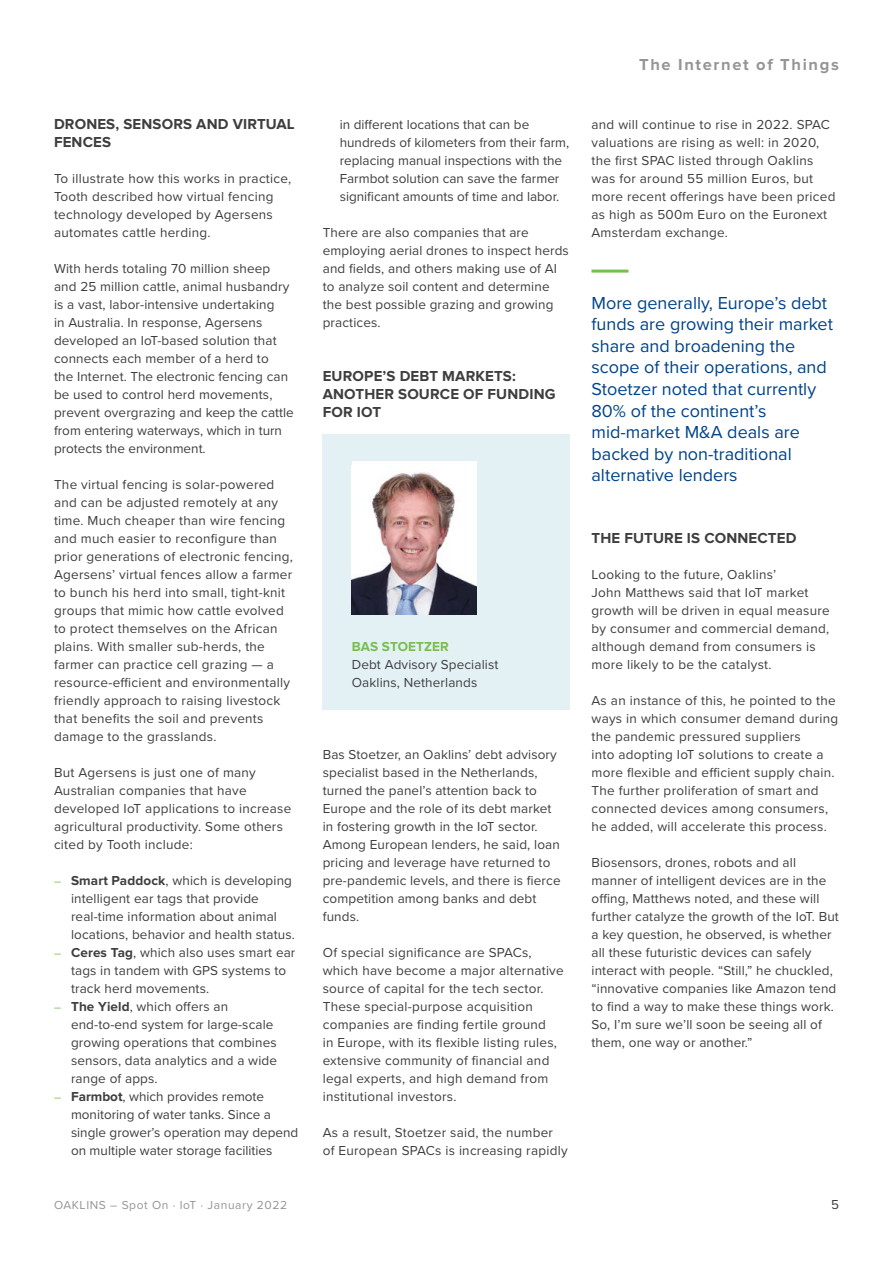
<style>
.page{position:relative;width:893px;height:1263px;background:#fff}
.page>*{position:absolute;margin:0;border:0;box-sizing:border-box;transform-origin:0 0}
._07_pullout_quote{font:18px/21.6px "Proxima Nova";color:#004389}
._03_headline_level_1{font:700 16.5px "Proxima Nova";letter-spacing:.1em;color:#939598}
._04_headline_level_2{font:700 15px/18px "Proxima Nova";letter-spacing:.01em;color:#3e3e3f}
._01_bodycopy{font:13.5px/18px "Proxima Nova";letter-spacing:.01em;color:#3e3e3f}
._04_headline_level_2-2{font:13.5px/18px "Proxima Nova";letter-spacing:.01em;color:#3e3e3f}
.t1{font:12px "Proxima Nova";letter-spacing:.05em;color:#939598}
.s1{font-size:12px;color:#77be4e}
.s2{font-weight:700}
.s3{font-weight:700;color:#77be4e}
</style>
<div class="page">
<hr style="left:591px;top:270px;width:37px;height:3px;background:#77be4e">
<div style="left:323px;top:435px;width:247px;height:275px;background:#e4f1f4"></div>
<div style="left:352px;top:462px;width:124px;height:153px;background:#fff"></div>
<img style="left:352px;top:472px;width:124px;height:143px">
<p class="_04_headline_level_2" style="left:54px;top:115px;width:242px">DRONES, SENSORS AND VIRTUAL<br>FENCES</p>
<p class="_01_bodycopy" style="left:54px;top:168px;width:239px">To illustrate how this works in practice, Tooth described how virtual fencing technology developed by Agersens automates cattle herding.</p>
<p class="_01_bodycopy" style="left:54px;top:258px;width:241px">With herds totaling 70 million sheep and 25 million cattle, animal husbandry is a vast, labor-intensive undertaking<br>in Australia. In response, Agersens developed an IoT-based solution that connects each member of a herd to<br>the Internet. The electronic fencing can be used to control herd movements, prevent overgrazing and keep the cattle from entering waterways, which in turn protects the environment.</p>
<p class="_01_bodycopy" style="left:54px;top:474px;width:240px">The virtual fencing is solar-powered and can be adjusted remotely at any time. Much cheaper than wire fencing and much easier to reconfigure than prior generations of electronic fencing, Agersens’ virtual fences allow a farmer to bunch his herd into small, tight-knit groups that mimic how cattle evolved to protect themselves on the African plains. With smaller sub-herds, the farmer can practice cell grazing — a resource-efficient and environmentally friendly approach to raising livestock that benefits the soil and prevents damage to the grasslands.</p>
<p class="_01_bodycopy" style="left:54px;top:762px;width:239px">But Agersens is just one of many Australian companies that have developed IoT applications to increase agricultural productivity. Some others cited by Tooth include:</p>
<p class="_01_bodycopy" style="left:71px;top:870px;width:225px;text-indent:-17px"><span class="s1">―</span> <span class="s2">Smart Paddock</span>, which is developing intelligent ear tags that provide real-time information about animal locations, behavior and health status.</p>
<p class="_01_bodycopy" style="left:71px;top:942px;width:226px;text-indent:-17px"><span class="s1">―</span> <span class="s2">Ceres Tag</span>, which also uses smart ear tags in tandem with GPS systems to track herd movements.</p>
<p class="_01_bodycopy" style="left:71px;top:996px;width:208px;text-indent:-17px"><span class="s1">―</span> <span class="s2">The Yield</span>, which offers an end-to-end system for large-scale growing operations that combines sensors, data analytics and a wide range of apps.</p>
<p class="_01_bodycopy" style="left:71px;top:1086px;width:229px;text-indent:-17px"><span class="s1">―</span> <span class="s2">Farmbot</span>, which provides remote monitoring of water tanks. Since a single grower’s operation may depend on multiple water storage facilities</p>
<p class="_01_bodycopy" style="left:340px;top:114px;width:231px">in different locations that can be hundreds of kilometers from their farm, replacing manual inspections with the Farmbot solution can save the farmer significant amounts of time and labor.</p>
<p class="_01_bodycopy" style="left:323px;top:222px;width:248px">There are also companies that are employing aerial drones to inspect herds and fields, and others making use of AI to analyze soil content and determine the best possible grazing and growing practices.</p>
<p class="_04_headline_level_2" style="left:323px;top:367px;width:234px">EUROPE’S DEBT MARKETS:<br>ANOTHER SOURCE OF FUNDING<br>FOR IOT</p>
<p class="_04_headline_level_2-2" style="left:352px;top:636px;width:148px"><span class="s3">BAS STOETZER<br></span>Debt Advisory Specialist<br>Oaklins, Netherlands</p>
<p class="_01_bodycopy" style="left:323px;top:744px;width:239px">Bas Stoetzer, an Oaklins’ debt advisory specialist based in the Netherlands, turned the panel’s attention back to Europe and the role of its debt market in fostering growth in the IoT sector.<br>Among European lenders, he said, loan pricing and leverage have returned to pre-pandemic levels, and there is fierce competition among banks and debt funds.</p>
<p class="_01_bodycopy" style="left:323px;top:942px;width:243px">Of special significance are SPACs, which have become a major alternative source of capital for the tech sector.<br>These special-purpose acquisition companies are finding fertile ground<br>in Europe, with its flexible listing rules, extensive community of financial and legal experts, and high demand from institutional investors.</p>
<p class="_01_bodycopy" style="left:323px;top:1122px;width:246px">As a result, Stoetzer said, the number of European SPACs is increasing rapidly</p>
<p class="_03_headline_level_1" style="left:639px;top:55px;width:201px">The Internet of Things</p>
<p class="_01_bodycopy" style="left:591px;top:114px;width:245px">and will continue to rise in 2022. SPAC valuations are rising as well: in 2020, the first SPAC listed through Oaklins was for around 55 million Euros, but more recent offerings have been priced as high as 500m Euro on the Euronext Amsterdam exchange.</p>
<p class="_07_pullout_quote" style="left:591px;top:291px;width:243px">More generally, Europe’s debt funds are growing their market share and broadening the scope of their operations, and<br>Stoetzer noted that currently<br>80% of the continent’s mid-market M&amp;A deals are backed by non-traditional alternative lenders</p>
<p class="_04_headline_level_2" style="left:591px;top:529px;width:206px">THE FUTURE IS CONNECTED</p>
<p class="_01_bodycopy" style="left:591px;top:564px;width:240px">Looking to the future, Oaklins’<br>John Matthews said that IoT market growth will be driven in equal measure by consumer and commercial demand, although demand from consumers is more likely to be the catalyst.</p>
<p class="_01_bodycopy" style="left:591px;top:690px;width:248px">As an instance of this, he pointed to the ways in which consumer demand during the pandemic pressured suppliers<br>into adopting IoT solutions to create a more flexible and efficient supply chain.<br>The further proliferation of smart and connected devices among consumers, he added, will accelerate this process.</p>
<p class="_01_bodycopy" style="left:591px;top:852px;width:249px">Biosensors, drones, robots and all manner of intelligent devices are in the offing, Matthews noted, and these will further catalyze the growth of the IoT. But a key question, he observed, is whether all these futuristic devices can safely interact with people. “Still,” he chuckled, “innovative companies like Amazon tend to find a way to make these things work.<br>So, I’m sure we’ll soon be seeing all of them, one way or another.”</p>
<p class="t1" style="left:54px;top:1196px;width:235px">OAKLINS – Spot On · IoT · January 2022</p>
<p class="_01_bodycopy" style="left:831px;top:1194px;width:9px">5</p>
</div>
